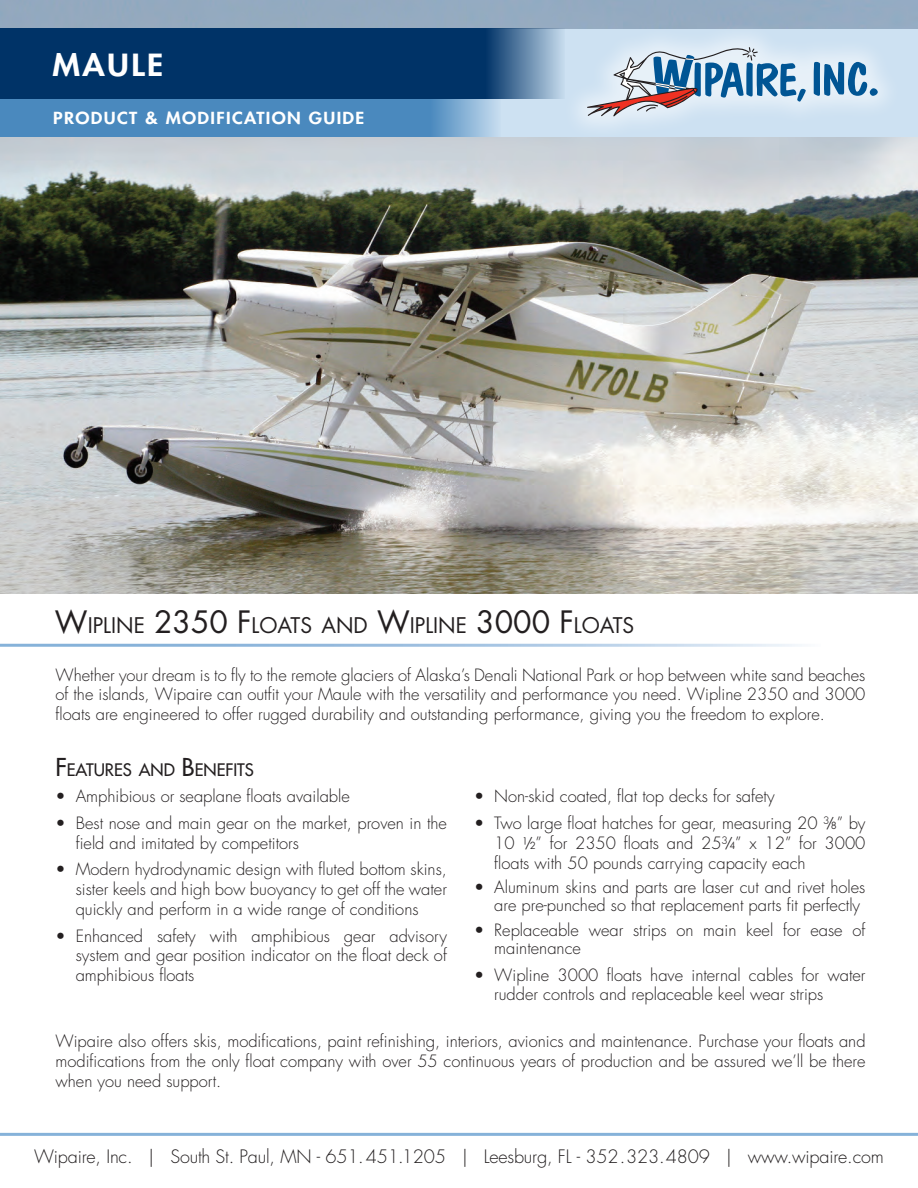
<style>
.page{position:relative;width:918px;height:1188px;background:#fff}
.page>*{position:absolute;margin:0;border:0;box-sizing:border-box;transform-origin:0 0}
.t1{font:800 29.7px "Futura Std";letter-spacing:.075em;color:#fff;scale:1.11 1}
.H3_Header_Bleed{font:21px "Futura Std";color:#231f20}
.t2{font:300 18px "Futura Std";letter-spacing:-.01em;color:#231f20}
.H4_Header{font:500 16.8px "Futura Std";color:#231f20}
.Paragraph{font:300 16.5px/19.8px "Futura Std";color:#231f20;text-align:justify}
.H5_Header_White_Caps{font:800 16.2px "Futura Std";letter-spacing:.075em;color:#fff;scale:1.11 1}
.s1{font-size:30px}
.s2{font-size:24px}
.s3{font-family:"Futura Fractions BQ";font-weight:400}
</style>
<div class="page">
<img style="left:0;top:0;width:918px;height:594px">
<hr style="left:0;top:1133px;width:918px;height:3px;background:#86b2d9">
<div style="left:0;top:29px;width:918px;height:108px;background:#cde1f2"></div>
<div style="left:0;top:29px;width:565px;height:70px;background:#003367"></div>
<div style="left:0;top:99px;width:501px;height:38px;background:#4a89be"></div>
<div style="left:562px;top:22px;width:341px;height:120px;background:#fff;opacity:.54"></div>
<svg style="left:814px;top:62px;width:53px;height:34px;background:#6196be"></svg>
<div style="left:870px;top:88px;width:8px;height:8px;background:#005594;border-radius:4px"></div>
<svg style="left:587px;top:47px;width:219px;height:69px"></svg>
<p class="t1" style="left:52px;top:46px;width:101px">MAULE</p>
<p class="H5_Header_White_Caps" style="left:53px;top:108px;width:282px">PRODUCT &amp; MODIFICATION GUIDE</p>
<p class="H3_Header_Bleed" style="left:55px;top:611px;width:581px"><span class="s1">W</span>IPLINE <span class="s1">2350 F</span>LOATS AND <span class="s1">W</span>IPLINE <span class="s1">3000 F</span>LOATS</p>
<p class="Paragraph" style="left:56px;top:665px;width:812px">Whether your dream is to fly to the remote glaciers of Alaska’s Denali National Park or hop between white sand beaches of the islands, Wipaire can outfit your Maule with the versatility and performance you need. Wipline 2350 and 3000 floats are engineered to offer rugged durability and outstanding performance, giving you the freedom to explore.</p>
<p class="H4_Header" style="left:56px;top:759px;width:200px"><span class="s2">F</span>EATURES AND <span class="s2">B</span>ENEFITS</p>
<p class="Paragraph" style="left:56px;top:787px;width:296px">• Amphibious or seaplane floats available</p>
<p class="Paragraph" style="left:76px;top:814px;width:373px;text-indent:-20px">• Best nose and main gear on the market, proven in the field and imitated by competitors</p>
<p class="Paragraph" style="left:76px;top:860px;width:373px;text-indent:-20px">• Modern hydrodynamic design with fluted bottom skins, sister keels and high bow buoyancy to get off the water quickly and perform in a wide range of conditions</p>
<p class="Paragraph" style="left:76px;top:926px;width:373px;text-indent:-20px">• Enhanced safety with amphibious gear advisory system and gear position indicator on the float deck of amphibious floats</p>
<p class="Paragraph" style="left:474px;top:787px;width:302px">• Non-skid coated, flat top decks for safety</p>
<p class="Paragraph" style="left:494px;top:814px;width:373px;text-indent:-20px">• Two large float hatches for gear, measuring 20 ³<span class="s3">?8</span>” by 10 <span class="s3">!?2</span>” for 2350 floats and 25³<span class="s3">?4</span>” x 12” for 3000 floats with 50 pounds carrying capacity each</p>
<p class="Paragraph" style="left:494px;top:879px;width:373px;line-height:18px;text-indent:-20px">• Aluminum skins and parts are laser cut and rivet holes are pre-punched so that replacement parts fit perfectly</p>
<p class="Paragraph" style="left:494px;top:922px;width:373px;line-height:18px;text-indent:-20px">• Replaceable wear strips on main keel for ease of maintenance</p>
<p class="Paragraph" style="left:494px;top:965px;width:373px;text-indent:-20px">• Wipline 3000 floats have internal cables for water rudder controls and replaceable keel wear strips</p>
<p class="Paragraph" style="left:55px;top:1032px;width:812px">Wipaire also offers skis, modifications, paint refinishing, interiors, avionics and maintenance. Purchase your floats and modifications from the only float company with over 55 continuous years of production and be assured we’ll be there when you need support.</p>
<p class="t2" style="left:34px;top:1145px;width:851px">Wipaire, Inc. | South St. Paul, MN - 651.451.1205 | Leesburg, FL - 352.323.4809 | www.wipaire.com</p>
</div>
